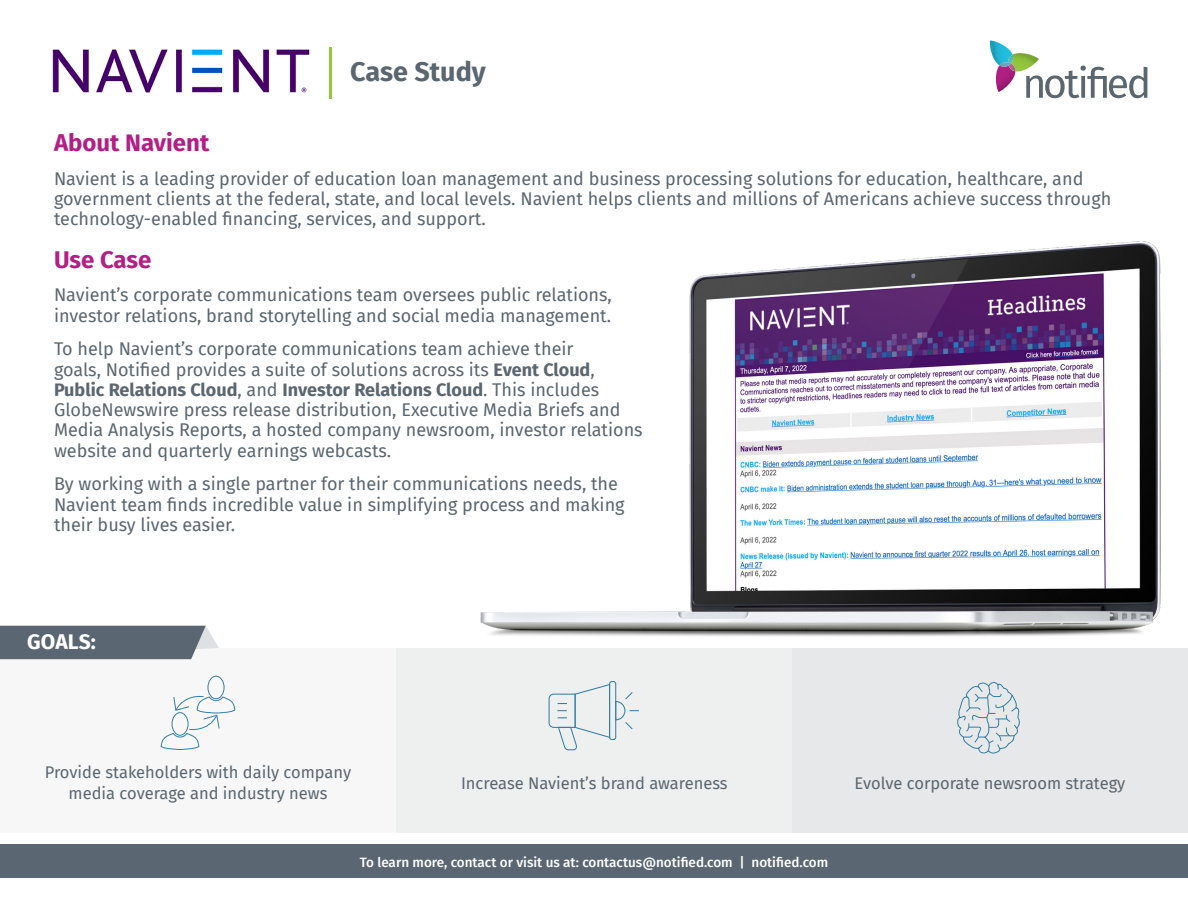
<style>
.page{position:relative;width:1188px;height:918px;background:#fff}
.page>*{position:absolute;margin:0;border:0;box-sizing:border-box;transform-origin:0 0}
.SH2_-_Purple{font:700 27px "Fira Sans";color:#5a6670}
.H2_-_Purple{font:700 24px "Fira Sans";color:#b31f84}
.SH3_-_Green{font:700 21px "Fira Sans";letter-spacing:.005em;color:#fff}
.t1{font:18px/20.2px "Fira Sans";color:#5a6670}
.SH2_-_Dark{font:16.5px/21px "Fira Sans";color:#5a6670;text-align:center}
.t2{font:500 13.5px "Fira Sans";color:#fff}
.s1{font-weight:700}
</style>
<div class="page">
<div style="left:792px;top:648px;width:396px;height:184px;background:#e6e8e9"></div>
<div style="left:396px;top:648px;width:396px;height:184px;background:#eef0f0"></div>
<div style="left:0;top:648px;width:396px;height:184px;background:#f7f7f8"></div>
<div style="left:208px;top:676px;width:16px;height:23px;border:1px solid #347ea4;border-radius:50%"></div>
<svg style="left:160px;top:693px;width:76px;height:57px"></svg>
<svg style="left:957px;top:682px;width:63px;height:72px"></svg>
<div style="left:609px;top:681px;width:7px;height:59px;border:1px solid #347ea4;border-radius:2px"></div>
<svg style="left:548px;top:683px;width:91px;height:68px"></svg>
<svg style="left:989px;top:40px;width:158px;height:58px"></svg>
<svg style="left:0;top:626px;width:219px;height:33px;background:#67727d"></svg>
<img style="left:481px;top:241px;width:680px;height:395px">
<hr style="left:329px;top:47px;width:2px;height:52px;background:#94c83c">
<img style="left:52px;top:49px;width:258px;height:44px">
<div style="left:0;top:844px;width:1188px;height:34px;background:#5a6671"></div>
<p class="SH2_-_Purple" style="left:350px;top:49px;width:137px">Case Study</p>
<p class="H2_-_Purple" style="left:54px;top:122px;width:157px">About Navient</p>
<p class="t1" style="left:54px;top:168px;width:1059px">Navient is a leading provider of education loan management and business processing solutions for education, healthcare, and government clients at the federal, state, and local levels. Navient helps clients and millions of Americans achieve success through technology-enabled financing, services, and support.</p>
<p class="H2_-_Purple" style="left:54px;top:239px;width:99px">Use Case</p>
<p class="t1" style="left:54px;top:284px;width:559px">Navient’s corporate communications team oversees public relations, investor relations, brand storytelling and social media management.</p>
<p class="t1" style="left:54px;top:338px;width:590px">To help Navient’s corporate communications team achieve their<br>goals, Notified provides a suite of solutions across its <span class="s1">Event Cloud</span>, <span class="s1">Public Relations Cloud</span>, and <span class="s1">Investor Relations Cloud</span>. This includes GlobeNewswire press release distribution, Executive Media Briefs and Media Analysis Reports, a hosted company newsroom, investor relations website and quarterly earnings webcasts.</p>
<p class="t1" style="left:54px;top:473px;width:572px">By working with a single partner for their communications needs, the<br>Navient team finds incredible value in simplifying process and making their busy lives easier.</p>
<p class="SH3_-_Green" style="left:27px;top:624px;width:70px">GOALS:</p>
<p class="SH2_-_Dark" style="left:45px;top:762px;width:308px">Provide stakeholders with daily company media coverage and industry news</p>
<p class="SH2_-_Dark" style="left:855px;top:772px;width:272px">Evolve corporate newsroom strategy</p>
<p class="SH2_-_Dark" style="left:461px;top:772px;width:268px">Increase Navient’s brand awareness</p>
<p class="t2" style="left:360px;top:851px;width:470px">To learn more, contact or visit us at: contactus@notified.com | notified.com</p>
</div>
